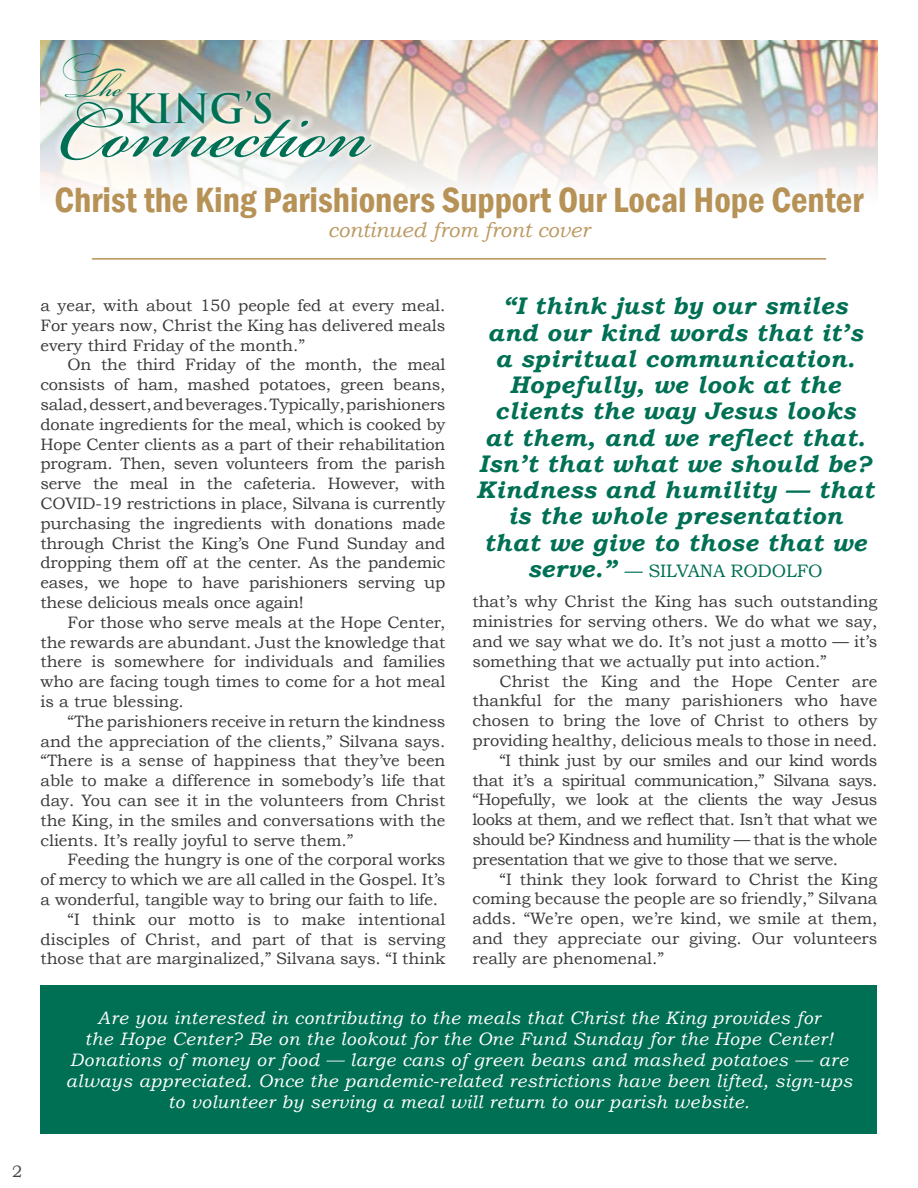
<style>
.page{position:relative;width:918px;height:1188px;background:#fff}
.page>*{position:absolute;margin:0;border:0;box-sizing:border-box;transform-origin:0 0}
.t1{font:116.7px "Bickham Script Pro";color:#007054}
.t2{font:700 39.45px "Trajan Pro";color:#007054}
.t3{font:39.45px "Bickham Script Pro";color:#007054}
.t4{font:600 condensed 36px "Franklin Gothic";color:#b79257}
.t5{font:italic 700 24px/26.2px "Bookman Old Style";letter-spacing:.02em;color:#007054;text-align:center}
.t6{font:italic 21px "Bookman Old Style";color:#bc9962}
.t7{font:italic 18px/21px "Bookman Old Style";letter-spacing:.03em;color:#fff;text-align:center}
.t8{font:18px "Bookman Old Style";letter-spacing:-.01em;color:#007054}
.t9{font:16.5px/19.8px "Bookman Old Style";color:#3b3b3c;text-align:justify}
.t10{font:16.5px "Bookman Old Style";letter-spacing:-.03em;color:#3b3b3c}
.t11{font:16.5px "Bookman Old Style";color:#414042}
.s1{font-weight:700;font-style:italic;font-size:24px}
</style>
<div class="page">
<img style="left:40px;top:40px;width:838px;height:147px">
<svg style="left:54px;top:95px;width:324px;height:72px"></svg>
<div style="left:123px;top:87px;width:152px;height:41px;background:#fff;opacity:.75"></div>
<hr style="left:92px;top:258px;width:734px;height:2px;background:#b79257">
<div style="left:40px;top:986px;width:838px;height:148px;background:#007054"></div>
<h2 class="t3" style="left:62px;top:60px;width:65px">Th e</h2>
<h2 class="t2" style="left:125px;top:84px;width:151px">KING’S</h2>
<h1 class="t1" style="left:58px;top:48px;width:308px">Connection</h1>
<h3 class="t4" style="left:55px;top:176px;width:810px">Christ the King Parishioners Support Our Local Hope Center</h3>
<p class="t6" style="left:328px;top:216px;width:264px">continued from front cover</p>
<p class="t9" style="left:40px;top:295px;width:407px">a year, with about 150 people fed at every meal.<br>For years now, Christ the King has delivered meals every third Friday of the month.”</p>
<p class="t9" style="left:40px;top:355px;width:407px;text-indent:27px">On the third Friday of the month, the meal consists of ham, mashed potatoes, green beans, salad, dessert, and beverages. Typically, parishioners donate ingredients for the meal, which is cooked by Hope Center clients as a part of their rehabilitation program. Then, seven volunteers from the parish serve the meal in the cafeteria. However, with COVID-19 restrictions in place, Silvana is currently purchasing the ingredients with donations made through Christ the King’s One Fund Sunday and dropping them off at the center. As the pandemic eases, we hope to have parishioners serving up these delicious meals once again!</p>
<p class="t9" style="left:40px;top:612px;width:407px;text-indent:27px">For those who serve meals at the Hope Center, the rewards are abundant. Just the knowledge that there is somewhere for individuals and families who are facing tough times to come for a hot meal is a true blessing.</p>
<p class="t9" style="left:40px;top:711px;width:407px;text-indent:27px">“The parishioners receive in return the kindness and the appreciation of the clients,” Silvana says. “There is a sense of happiness that they’ve been able to make a difference in somebody’s life that day. You can see it in the volunteers from Christ the King, in the smiles and conversations with the clients. It’s really joyful to serve them.”</p>
<p class="t9" style="left:67px;top:850px;width:379px">Feeding the hungry is one of the corporal works</p>
<p class="t9" style="left:40px;top:870px;width:407px">of mercy to which we are all called in the Gospel. It’s</p>
<p class="t9" style="left:40px;top:889px;width:399px">a wonderful, tangible way to bring our faith to life.</p>
<p class="t9" style="left:67px;top:909px;width:380px">“I think our motto is to make intentional</p>
<p class="t9" style="left:40px;top:929px;width:407px">disciples of Christ, and part of that is serving</p>
<p class="t9" style="left:40px;top:949px;width:407px">those that are marginalized,” Silvana says. “I think</p>
<p class="t5" style="left:476px;top:293px;width:399px">“I think just by our smiles and our kind words that it’s<br>a spiritual communication.<br>Hopefully, we look at the clients the way Jesus looks<br>at them, and we reflect that.<br>Isn’t that what we should be?<br>Kindness and humility — that is the whole presentation<br>that we give to those that we</p>
<p class="t8" style="left:528px;top:560px;width:296px"><span class="s1">serve.”</span> — SILVANA RODOLFO</p>
<p class="t9" style="left:473px;top:592px;width:407px">that’s why Christ the King has such outstanding ministries for serving others. We do what we say, and we say what we do. It’s not just a motto — it’s something that we actually put into action.”</p>
<p class="t9" style="left:499px;top:671px;width:379px">Christ the King and the Hope Center are</p>
<p class="t9" style="left:473px;top:691px;width:406px">thankful for the many parishioners who have</p>
<p class="t9" style="left:473px;top:711px;width:407px">chosen to bring the love of Christ to others by</p>
<p class="t9" style="left:473px;top:731px;width:407px">providing healthy, delicious meals to those in need.</p>
<p class="t10" style="left:499px;top:751px;width:379px">“I think just by our smiles and our kind words</p>
<p class="t10" style="left:473px;top:771px;width:407px">that it’s a spiritual communication,” Silvana says.</p>
<p class="t10" style="left:473px;top:790px;width:407px">“Hopefully, we look at the clients the way Jesus</p>
<p class="t10" style="left:473px;top:810px;width:407px">looks at them, and we reflect that. Isn’t that what we</p>
<p class="t10" style="left:473px;top:830px;width:407px">should be? Kindness and humility — that is the whole</p>
<p class="t10" style="left:473px;top:850px;width:367px">presentation that we give to those that we serve.</p>
<p class="t9" style="left:499px;top:869px;width:380px">“I think they look forward to Christ the King</p>
<p class="t9" style="left:473px;top:889px;width:407px">coming because the people are so friendly,” Silvana</p>
<p class="t9" style="left:473px;top:909px;width:407px">adds. “We’re open, we’re kind, we smile at them,</p>
<p class="t9" style="left:473px;top:929px;width:406px">and they appreciate our giving. Our volunteers</p>
<p class="t9" style="left:473px;top:948px;width:193px">really are phenomenal.”</p>
<p class="t7" style="left:66px;top:1007px;width:788px">Are you interested in contributing to the meals that Christ the King provides for<br>the Hope Center? Be on the lookout for the One Fund Sunday for the Hope Center!<br>Donations of money or food — large cans of green beans and mashed potatoes — are always appreciated. Once the pandemic-related restrictions have been lifted, sign-ups to volunteer by serving a meal will return to our parish website.</p>
<p class="t11" style="left:12px;top:1162px;width:12px">2</p>
</div>
